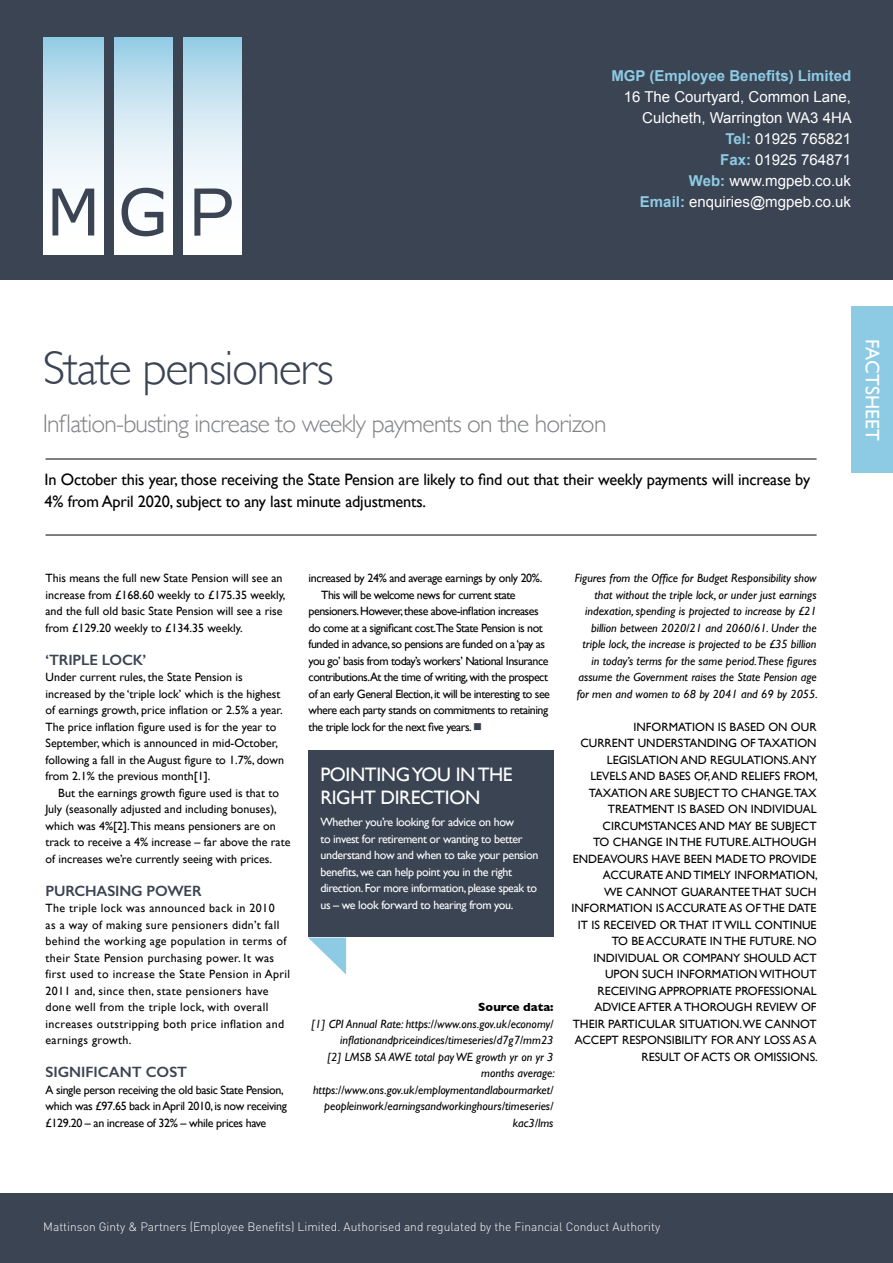
<style>
.page{position:relative;width:893px;height:1263px;background:#fff}
.page>*{position:absolute;margin:0;border:0;box-sizing:border-box;transform-origin:0 0}
.t1{font:300 48px "Gill Sans";letter-spacing:-.03em;color:#3b4453}
.t2{font:300 25.5px "Gill Sans";letter-spacing:-.03em;color:#808285}
.t3{font:19.5px/22.5px "Gill Sans";letter-spacing:-.02em;color:#fff}
.t4{font:19.5px "Gill Sans";letter-spacing:.01em;color:#fff}
.t5{font:16.5px/22.5px "Gill Sans";letter-spacing:-.01em;color:#000}
.t6{font:15px/21px "Arial";color:#fff;text-align:right}
.t7{font:600 15px "Gill Sans";letter-spacing:-.01em;color:#3b4453}
.t8{font:700 15px "Arial";color:#8dcbe5}
.t9{font:12px/16.5px "Gill Sans";color:#000}
.t10{font:italic 12px/16.5px "Gill Sans";color:#000;text-align:right}
.t11{font:12px "Gill Sans";letter-spacing:-.04em;color:#000}
.t12{font:12px/16.5px "Gill Sans";letter-spacing:.03em;color:#000}
.t13{font:12px/16.5px "Gill Sans";letter-spacing:-.03em;color:#fff}
.t14{font:12px/16.5px "Gill Sans";letter-spacing:-.03em;color:#000}
.t15{font:300 12px "DIN";color:#fff}
.t16{font:700 12px "Gill Sans";color:#000}
.s1{font-weight:700;color:#8dcbe5}
.s2{color:#3b4453}
</style>
<div class="page">
<hr style="left:46px;top:535px;width:771px;height:1px;background:#000">
<hr style="left:46px;top:459px;width:771px;height:1px;background:#000">
<svg style="left:308px;top:937px;width:38px;height:37px"></svg>
<div style="left:308px;top:750px;width:245px;height:187px;background:#3b4453"></div>
<div style="left:0;top:0;width:893px;height:280px;background:#3b4453"></div>
<div style="left:1px;top:1193px;width:892px;height:70px;background:#3b4453"></div>
<div style="left:851px;top:307px;width:42px;height:166px;background:#8dcbe5"></div>
<svg style="left:183px;top:37px;width:58px;height:217px;background:#d6ebf4"></svg>
<svg style="left:114px;top:37px;width:58px;height:217px;background:#d5eaf4"></svg>
<svg style="left:43px;top:37px;width:61px;height:217px;background:#d6eaf4"></svg>
<svg style="left:122px;top:188px;width:41px;height:48px"></svg>
<svg style="left:52px;top:189px;width:42px;height:46px"></svg>
<svg style="left:194px;top:188px;width:38px;height:48px"></svg>
<p class="t8" style="left:611px;top:67px;width:241px">MGP (Employee Benefits) Limited</p>
<p class="t6" style="left:624px;top:86px;width:230px">16 The Courtyard, Common Lane,<br>Culcheth, Warrington WA3 4HA<br><span class="s1">Tel:</span> 01925 765821<br><span class="s1">Fax:</span> 01925 764871<br><span class="s1">Web:</span> www.mgpeb.co.uk<br><span class="s1">Email:</span> enquiries@mgpeb.co.uk</p>
<h1 class="t1" style="left:43px;top:341px;width:293px">State pensioners</h1>
<h2 class="t2" style="left:43px;top:409px;width:565px">Inflation-busting increase to weekly payments on the horizon</h2>
<h3 class="t5" style="left:45px;top:468px;width:767px">In October this year, those receiving the State Pension are likely to find out that their weekly payments will increase by<br>4% from April 2020, subject to any last minute adjustments.</h3>
<p class="t9" style="left:46px;top:570px;width:242px">This means the full new State Pension will see an increase from £168.60 weekly to £175.35 weekly, and the full old basic State Pension will see a rise from £129.20 weekly to £134.35 weekly.</p>
<p class="t7" style="left:46px;top:650px;width:102px">‘TRIPLE LOCK’</p>
<p class="t9" style="left:46px;top:669px;width:240px">Under current rules, the State Pension is increased by the ‘triple lock’ which is the highest of earnings growth, price inflation or 2.5% a year.<br>The price inflation figure used is for the year to September, which is announced in mid-October, following a fall in the August figure to 1.7%, down from 2.1% the previous month[1].</p>
<p class="t9" style="left:46px;top:784px;width:246px;text-indent:13px">But the earnings growth figure used is that to July (seasonally adjusted and including bonuses), which was 4%[2].This means pensioners are on track to receive a 4% increase – far above the rate of increases we’re currently seeing with prices.</p>
<p class="t7" style="left:46px;top:881px;width:158px">PURCHASING POWER</p>
<p class="t12" style="left:46px;top:900px;width:246px">The triple lock was announced back in 2010<br>as a way of making sure pensioners didn’t fall behind the working age population in terms of their State Pension purchasing power. It was first used to increase the State Pension in April 2011 and, since then, state pensioners have done well from the triple lock, with overall increases outstripping both price inflation and earnings growth.</p>
<p class="t7" style="left:46px;top:1063px;width:143px">SIGNIFICANT COST</p>
<p class="t14" style="left:46px;top:1081px;width:243px">A single person receiving the old basic State Pension, which was £97.65 back in April 2010, is now receiving £129.20 – an increase of 32% – while prices have</p>
<p class="t14" style="left:309px;top:570px;width:235px">increased by 24% and average earnings by only 20%.</p>
<p class="t11" style="left:321px;top:587px;width:196px">This will be welcome news for current state</p>
<p class="t11" style="left:309px;top:604px;width:232px">pensioners. However, these above-inflation increases</p>
<p class="t11" style="left:309px;top:620px;width:236px">do come at a significant cost.The State Pension is not</p>
<p class="t11" style="left:309px;top:637px;width:238px">funded in advance, so pensions are funded on a ‘pay as</p>
<p class="t11" style="left:309px;top:653px;width:241px">you go’ basis from today’s workers’ National Insurance</p>
<p class="t11" style="left:309px;top:670px;width:241px">contributions.At the time of writing, with the prospect</p>
<p class="t11" style="left:309px;top:686px;width:243px">of an early General Election, it will be interesting to see</p>
<p class="t11" style="left:309px;top:703px;width:241px">where each party stands on commitments to retaining</p>
<p class="t11" style="left:309px;top:719px;width:175px">the triple lock for the next five years. <span class="s2">■</span></p>
<h3 class="t3" style="left:320px;top:763px;width:194px">POINTING YOU IN THE<br>RIGHT DIRECTION</h3>
<p class="t13" style="left:320px;top:814px;width:219px">Whether you’re looking for advice on how<br>to invest for retirement or wanting to better understand how and when to take your pension benefits, we can help point you in the right direction. For more information, please speak to us – we look forward to hearing from you.</p>
<p class="t16" style="left:478px;top:1000px;width:77px">Source data:</p>
<p class="t10" style="left:311px;top:1015px;width:245px">[1] CPI Annual Rate: https://www.ons.gov.uk/economy/ inflationandpriceindices/timeseries/d7g7/mm23<br>[2] LMSB SA AWE total pay WE growth yr on yr 3 months average: https://www.ons.gov.uk/employmentandlabourmarket/ peopleinwork/earningsandworkinghours/timeseries/ kac3/lms</p>
<p class="t10" style="left:575px;top:570px;width:244px">Figures from the Office for Budget Responsibility show that without the triple lock, or under just earnings indexation, spending is projected to increase by £21 billion between 2020/21 and 2060/61. Under the triple lock, the increase is projected to be £35 billion in today’s terms for the same period.These figures assume the Government raises the State Pension age for men and women to 68 by 2041 and 69 by 2055.</p>
<p class="t9" style="left:572px;top:718px;width:248px;text-align:right">INFORMATION IS BASED ON OUR<br>CURRENT UNDERSTANDING OF TAXATION LEGISLATION AND REGULATIONS. ANY LEVELS AND BASES OF, AND RELIEFS FROM, TAXATION ARE SUBJECT TO CHANGE.TAX TREATMENT IS BASED ON INDIVIDUAL CIRCUMSTANCES AND MAY BE SUBJECT<br>TO CHANGE IN THE FUTURE. ALTHOUGH ENDEAVOURS HAVE BEEN MADE TO PROVIDE ACCURATE AND TIMELY INFORMATION,<br>WE CANNOT GUARANTEE THAT SUCH INFORMATION IS ACCURATE AS OF THE DATE IT IS RECEIVED OR THAT IT WILL CONTINUE TO BE ACCURATE IN THE FUTURE. NO INDIVIDUAL OR COMPANY SHOULD ACT UPON SUCH INFORMATION WITHOUT RECEIVING APPROPRIATE PROFESSIONAL ADVICE AFTER A THOROUGH REVIEW OF THEIR PARTICULAR SITUATION.WE CANNOT ACCEPT RESPONSIBILITY FOR ANY LOSS AS A RESULT OF ACTS OR OMISSIONS.</p>
<p class="t15" style="left:43px;top:1219px;width:618px">Mattinson Ginty &amp; Partners (Employee Benefits) Limited. Authorised and regulated by the Financial Conduct Authority</p>
<h3 class="t4" style="left:884px;top:339px;width:104px;rotate:90deg">FACTSHEET</h3>
</div>
